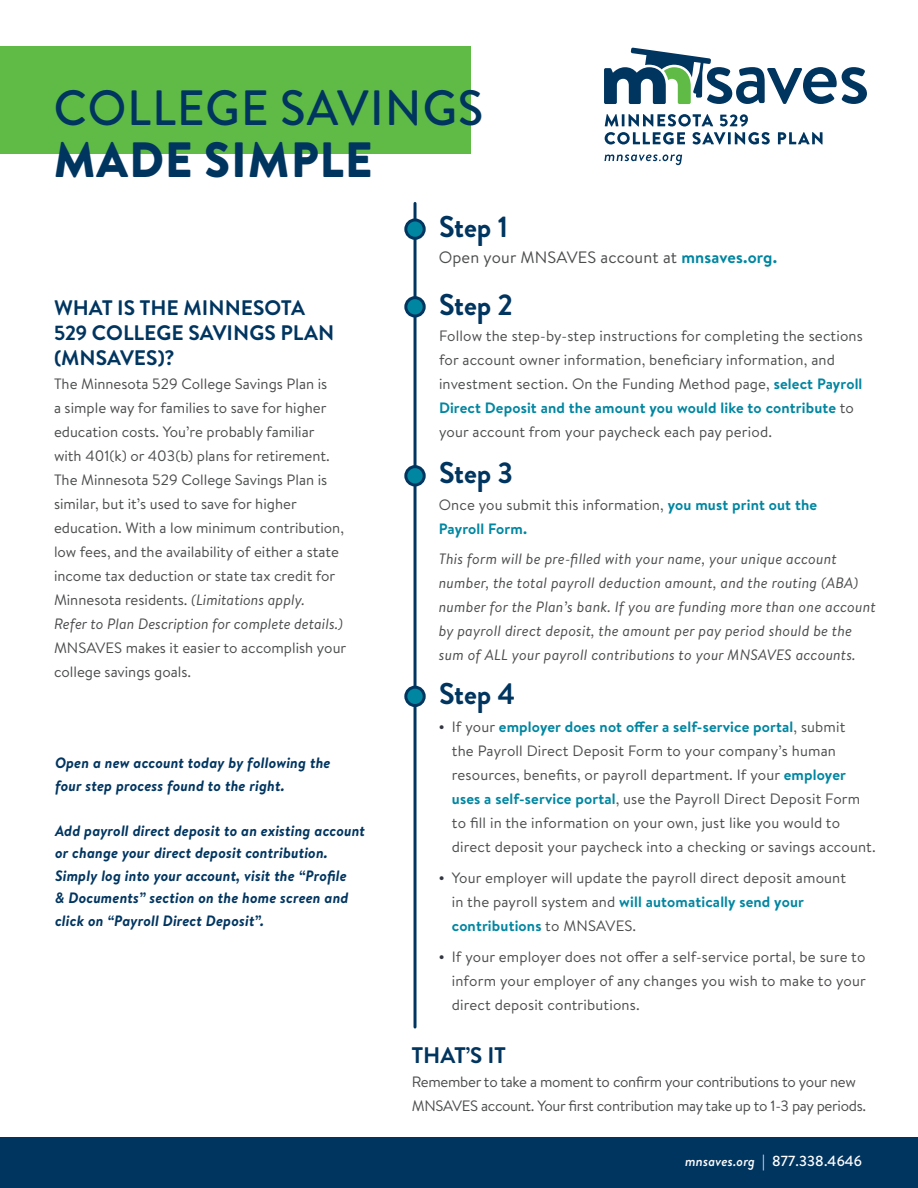
<style>
.page{position:relative;width:918px;height:1188px;background:#fff}
.page>*{position:absolute;margin:0;border:0;box-sizing:border-box;transform-origin:0 0}
.t1{font:500 49.5px "Brandon Grotesque";letter-spacing:.02em;color:#003560;scale:.96 1}
.t2{font:900 49.5px "Brandon Grotesque";letter-spacing:.02em;color:#003560;scale:.96 1}
.t3{font:700 30px "Brandon Grotesque";color:#003560;scale:.96 1}
.t4{font:700 22.5px "Brandon Grotesque";color:#003560}
.t5{font:700 21px/25.2px "Brandon Grotesque";color:#003560}
.t6{font:16.5px "Brandon Text";letter-spacing:.01em;color:#4b4c4d}
.t7{font:15px/24px "Brandon Text";color:#4b4c4d}
.t8{font:italic 15px/24px "Brandon Text";letter-spacing:.01em;color:#4b4c4d}
.t9{font:italic 700 15px/22.5px "Brandon Text";letter-spacing:.01em;color:#003560}
.t10{font:15px/24px "Brandon Text";letter-spacing:-.02em;color:#4b4c4d}
.t11{font:700 15px/24px "Brandon Text";letter-spacing:.01em;color:#0086a1}
.t12{font:500 15px "Brandon Grotesque";letter-spacing:.01em;color:#fff}
.s1{font-style:italic}
.s2{font-weight:700;color:#0086a1}
.s3{font-weight:400;color:#4b4c4d}
.s4{font-weight:700;color:#323640}
</style>
<div class="page">
<hr style="left:414px;top:203px;width:3px;height:824px;background:#003560">
<div style="left:406px;top:467px;width:18px;height:18px;background:#0086a1;border-radius:50%"></div>
<div style="left:404px;top:465px;width:22px;height:21px;border:3px solid #003560;border-radius:50%"></div>
<div style="left:406px;top:687px;width:18px;height:19px;background:#0086a1;border-radius:50%"></div>
<div style="left:404px;top:686px;width:22px;height:21px;border:3px solid #003560;border-radius:50%"></div>
<div style="left:406px;top:220px;width:18px;height:18px;background:#0086a1;border-radius:50%"></div>
<div style="left:404px;top:218px;width:22px;height:22px;border:3px solid #003560;border-radius:50%"></div>
<div style="left:406px;top:298px;width:18px;height:18px;background:#0086a1;border-radius:50%"></div>
<div style="left:404px;top:296px;width:22px;height:22px;border:3px solid #003560;border-radius:50%"></div>
<div style="left:0;top:1138px;width:918px;height:50px;background:#003560"></div>
<div style="left:0;top:46px;width:471px;height:108px;background:#60bb46"></div>
<svg style="left:605px;top:114px;width:165px;height:30px"></svg>
<svg style="left:778px;top:132px;width:45px;height:12px"></svg>
<svg style="left:604px;top:154px;width:78px;height:11px"></svg>
<svg style="left:604px;top:48px;width:263px;height:56px"></svg>
<p class="t1" style="left:54px;top:73px;width:449px">COLLEGE SAVINGS</p>
<p class="t2" style="left:54px;top:125px;width:334px">MADE SIMPLE</p>
<p class="t5" style="left:54px;top:295px;width:282px">WHAT IS THE MINNESOTA<br>529 COLLEGE SAVINGS PLAN (MNSAVES)?</p>
<p class="t7" style="left:54px;top:371px;width:294px">The Minnesota 529 College Savings Plan is<br>a simple way for families to save for higher education costs. You’re probably familiar<br>with 401(k) or 403(b) plans for retirement.<br>The Minnesota 529 College Savings Plan is similar, but it’s used to save for higher education. With a low minimum contribution, low fees, and the availability of either a state income tax deduction or state tax credit for Minnesota residents. <span class="s1">(Limitations apply.<br>Refer to Plan Description for complete details.)<br></span>MNSAVES makes it easier to accomplish your college savings goals.</p>
<p class="t9" style="left:55px;top:751px;width:277px">Open a new account today by following the four step process found to the right.</p>
<p class="t9" style="left:55px;top:819px;width:311px">Add payroll direct deposit to an existing account or change your direct deposit contribution.<br>Simply log into your account, visit the “Profile<br>&amp; Documents” section on the home screen and click on “Payroll Direct Deposit”.</p>
<p class="t3" style="left:439px;top:206px;width:73px">Step 1</p>
<p class="t6" style="left:439px;top:246px;width:340px">Open your MNSAVES account at <span class="s2">mnsaves.org.</span></p>
<p class="t3" style="left:439px;top:283px;width:78px">Step 2</p>
<p class="t7" style="left:439px;top:323px;width:425px">Follow the step-by-step instructions for completing the sections for account owner information, beneficiary information, and investment section. On the Funding Method page, <span class="s2">select Payroll Direct Deposit and the amount you would like to contribute</span> to your account from your paycheck each pay period.</p>
<p class="t3" style="left:439px;top:452px;width:78px">Step 3</p>
<p class="t11" style="left:439px;top:492px;width:380px"><span class="s3">Once you submit this information,</span> you must print out the<br>Payroll Form.</p>
<p class="t8" style="left:439px;top:547px;width:438px">This form will be pre-filled with your name, your unique account number, the total payroll deduction amount, and the routing (ABA) number for the Plan’s bank. If you are funding more than one account by payroll direct deposit, the amount per pay period should be the sum of ALL your payroll contributions to your MNSAVES accounts.</p>
<p class="t3" style="left:439px;top:673px;width:81px">Step 4</p>
<p class="t7" style="left:452px;top:714px;width:425px;text-indent:-13px"><span class="s4">•</span> If your <span class="s2">employer does not offer a self-service portal</span>, submit<br>the Payroll Direct Deposit Form to your company’s human resources, benefits, or payroll department. If your <span class="s2">employer uses a self-service portal</span>, use the Payroll Direct Deposit Form to fill in the information on your own, just like you would to direct deposit your paycheck into a checking or savings account.</p>
<p class="t7" style="left:452px;top:865px;width:396px;text-indent:-13px"><span class="s4">•</span> Your employer will update the payroll direct deposit amount in the payroll system and <span class="s2">will automatically send your contributions</span> to MNSAVES.</p>
<p class="t7" style="left:452px;top:944px;width:416px;text-align:justify;text-indent:-13px"><span class="s4">•</span> If your employer does not offer a self-service portal, be sure to inform your employer of any changes you wish to make to your direct deposit contributions.</p>
<p class="t4" style="left:412px;top:1040px;width:95px">THAT’S IT</p>
<p class="t10" style="left:412px;top:1070px;width:456px">Remember to take a moment to confirm your contributions to your new<br>MNSAVES account. Your first contribution may take up to 1-3 pay periods.</p>
<p class="t12" style="left:685px;top:1151px;width:178px"><span class="s1">mnsaves.org</span> | 877.338.4646</p>
</div>
